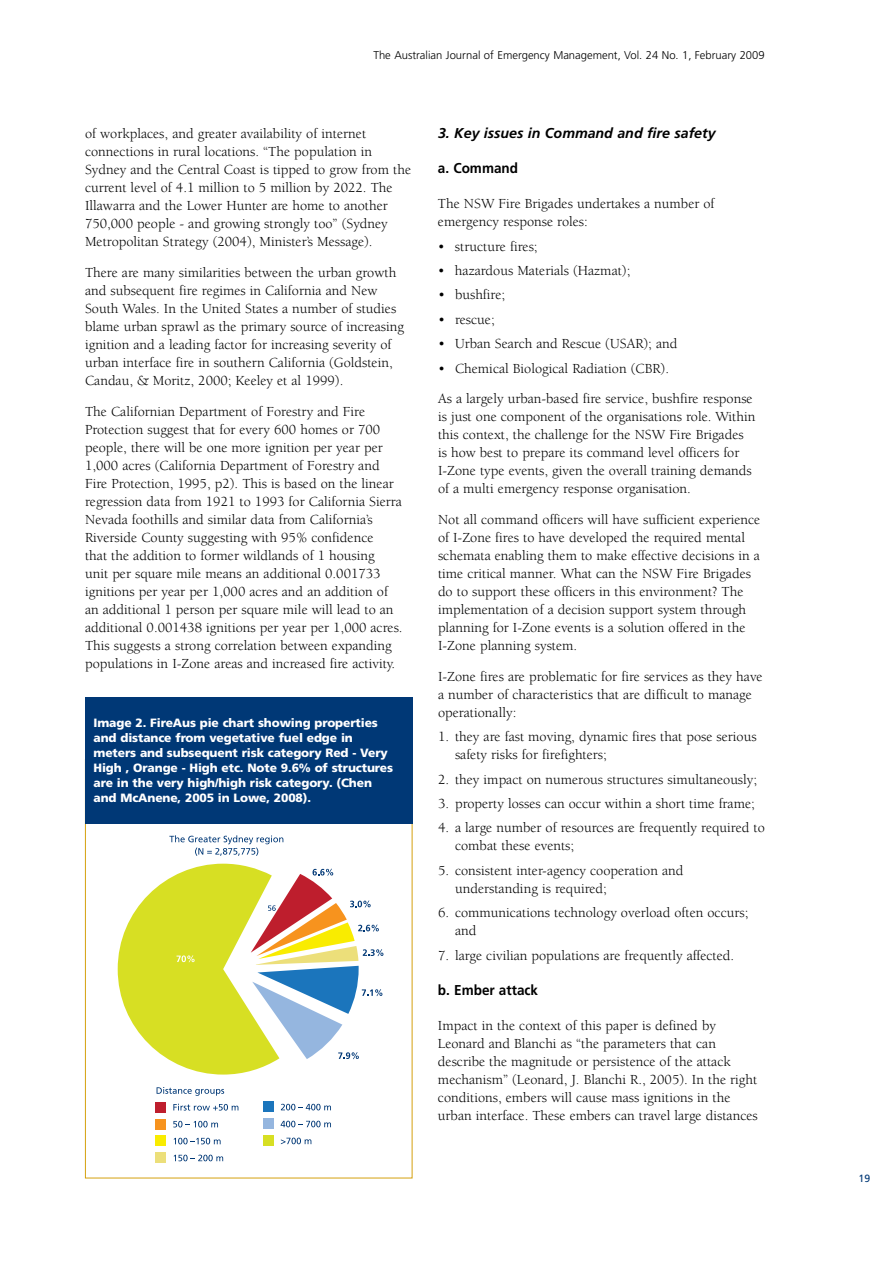
<style>
.page{position:relative;width:893px;height:1263px;background:#fff}
.page>*{position:absolute;margin:0;border:0;box-sizing:border-box;transform-origin:0 0}
.t1{font:14.25px/18px "Berkeley";color:#000}
.t2{font:italic 700 14.25px "Frutiger";color:#000}
.t3{font:700 14.25px "Frutiger";color:#000;scale:.95 1}
.t4{font:900 12px/15px "Frutiger";letter-spacing:-.01em;color:#fff}
.t5{font:300 11.25px "Frutiger";color:#000}
.t6{font:10.5px "Frutiger";color:#003876}
.s1{font-family:"Trebuchet MS";font-weight:700;font-size:13.5px;color:#fff}
</style>
<div class="page">
<svg style="left:169px;top:835px;width:114px;height:21px"></svg>
<svg style="left:118px;top:864px;width:265px;height:210px"></svg>
<svg style="left:173px;top:1104px;width:65px;height:6px"></svg>
<svg style="left:157px;top:1087px;width:67px;height:9px"></svg>
<div style="left:155px;top:1101px;width:11px;height:11px;background:#be1e2d"></div>
<svg style="left:173px;top:1121px;width:45px;height:6px"></svg>
<div style="left:155px;top:1118px;width:11px;height:11px;background:#f7931e"></div>
<svg style="left:174px;top:1138px;width:47px;height:6px"></svg>
<div style="left:155px;top:1135px;width:11px;height:11px;background:#f9ec00"></div>
<svg style="left:174px;top:1155px;width:49px;height:6px"></svg>
<div style="left:155px;top:1152px;width:11px;height:11px;background:#ecdf7a"></div>
<svg style="left:281px;top:1104px;width:50px;height:6px"></svg>
<div style="left:263px;top:1101px;width:11px;height:11px;background:#1b75bc"></div>
<svg style="left:281px;top:1121px;width:50px;height:6px"></svg>
<div style="left:263px;top:1118px;width:11px;height:11px;background:#95b6df"></div>
<svg style="left:281px;top:1137px;width:30px;height:7px"></svg>
<div style="left:263px;top:1135px;width:11px;height:11px;background:#d7df23"></div>
<div style="left:85px;top:697px;width:327px;height:127px;background:#003876"></div>
<p class="t5" style="left:373px;top:49px;width:393px">The Australian Journal of Emergency Management, Vol. 24 No. 1, February 2009</p>
<p class="t1" style="left:85px;top:125px;width:328px">of workplaces, and greater availability of internet connections in rural locations. “The population in Sydney and the Central Coast is tipped to grow from the current level of 4.1 million to 5 million by 2022. The Illawarra and the Lower Hunter are home to another 750,000 people - and growing strongly too” (Sydney Metropolitan Strategy (2004), Minister’s Message).<span class="s1">S</span></p>
<p class="t1" style="left:85px;top:264px;width:321px">There are many similarities between the urban growth and subsequent fire regimes in California and New South Wales. In the United States a number of studies blame urban sprawl as the primary source of increasing ignition and a leading factor for increasing severity of urban interface fire in southern California (Goldstein, Candau, &amp; Moritz, 2000; Keeley et al 1999).</p>
<p class="t1" style="left:85px;top:402px;width:319px">The Californian Department of Forestry and Fire Protection suggest that for every 600 homes or 700 people, there will be one more ignition per year per 1,000 acres (California Department of Forestry and Fire Protection, 1995, p2). This is based on the linear regression data from 1921 to 1993 for California Sierra Nevada foothills and similar data from California’s Riverside County suggesting with 95% confidence<br>that the addition to former wildlands of 1 housing<br>unit per square mile means an additional 0.001733 ignitions per year per 1,000 acres and an addition of an additional 1 person per square mile will lead to an additional 0.001438 ignitions per year per 1,000 acres.<br>This suggests a strong correlation between expanding populations in I-Zone areas and increased fire activity.</p>
<p class="t4" style="left:94px;top:716px;width:301px">Image 2. FireAus pie chart showing properties and distance from vegetative fuel edge in meters and subsequent risk category Red - Very High , Orange - High etc. Note 9.6% of structures are in the very high/high risk category. (Chen and McAnene, 2005 in Lowe, 2008).</p>
<p class="t2" style="left:438px;top:125px;width:279px">3. Key issues in Command and fire safety</p>
<p class="t3" style="left:438px;top:160px;width:86px">a. Command</p>
<p class="t1" style="left:438px;top:195px;width:278px">The NSW Fire Brigades undertakes a number of emergency response roles:</p>
<p class="t1" style="left:438px;top:237px;width:101px">• structure fires;</p>
<p class="t1" style="left:438px;top:262px;width:194px">• hazardous Materials (Hazmat);</p>
<p class="t1" style="left:438px;top:286px;width:69px">• bushfire;</p>
<p class="t1" style="left:438px;top:311px;width:58px">• rescue;</p>
<p class="t1" style="left:438px;top:335px;width:241px">• Urban Search and Rescue (USAR); and</p>
<p class="t1" style="left:438px;top:353px;width:316px;line-height:30.8px">• Chemical Biological Radiation (CBR).<br>As a largely urban-based fire service, bushfire response</p>
<p class="t1" style="left:438px;top:408px;width:319px">is just one component of the organisations role. Within this context, the challenge for the NSW Fire Brigades is how best to prepare its command level officers for I-Zone type events, given the overall training demands of a multi emergency response organisation.</p>
<p class="t1" style="left:438px;top:511px;width:324px">Not all command officers will have sufficient experience of I-Zone fires to have developed the required mental schemata enabling them to make effective decisions in a time critical manner. What can the NSW Fire Brigades do to support these officers in this environment? The implementation of a decision support system through planning for I-Zone events is a solution offered in the I-Zone planning system.</p>
<p class="t1" style="left:438px;top:668px;width:326px">I-Zone fires are problematic for fire services as they have a number of characteristics that are difficult to manage operationally:</p>
<p class="t1" style="left:455px;top:728px;width:303px;text-indent:-17px">1. they are fast moving, dynamic fires that pose serious safety risks for firefighters;</p>
<p class="t1" style="left:438px;top:770px;width:321px">2. they impact on numerous structures simultaneously;</p>
<p class="t1" style="left:438px;top:795px;width:318px">3. property losses can occur within a short time frame;</p>
<p class="t1" style="left:455px;top:819px;width:311px;text-indent:-17px">4. a large number of resources are frequently required to combat these events;</p>
<p class="t1" style="left:455px;top:862px;width:230px;text-indent:-17px">5. consistent inter-agency cooperation and understanding is required;</p>
<p class="t1" style="left:455px;top:904px;width:295px;text-indent:-17px">6. communications technology overload often occurs; and</p>
<p class="t1" style="left:438px;top:946px;width:298px">7. large civilian populations are frequently affected.</p>
<p class="t3" style="left:438px;top:981px;width:107px">b. Ember attack</p>
<p class="t1" style="left:438px;top:1016px;width:321px">Impact in the context of this paper is defined by Leonard and Blanchi as “the parameters that can describe the magnitude or persistence of the attack mechanism” (Leonard, J. Blanchi R., 2005). In the right conditions, embers will cause mass ignitions in the urban interface. These embers can travel large distances</p>
<p class="t6" style="left:858px;top:1172px;width:13px">19</p>
</div>
